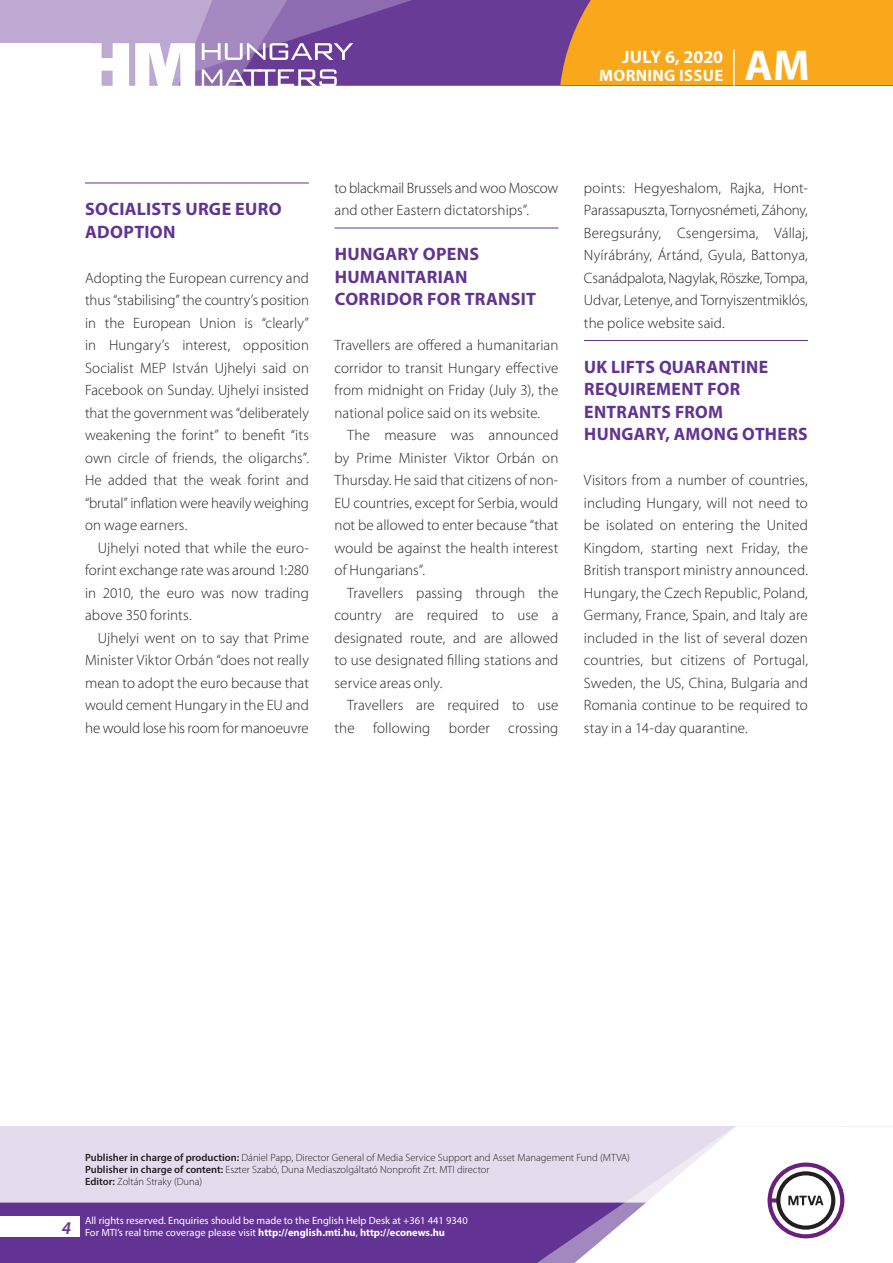
<style>
.page{position:relative;width:893px;height:1263px;background:#fff}
.page>*{position:absolute;margin:0;border:0;box-sizing:border-box;transform-origin:0 0}
.t1{font:700 43.35px "Myriad Pro";color:#fff}
._01_cimsor{font:700 18px/22.5px "Myriad Pro";letter-spacing:.02em;color:#623393}
.t2{font:700 18px "Myriad Pro";color:#fff}
.t3{font:700 16.5px "Myriad Pro";letter-spacing:.02em;color:#fff}
._03_kenyer_szöveg-2{font:300 15px/22.5px "Myriad Pro";letter-spacing:.005em;color:#231f20;text-align:justify}
._03_kenyer_szöveg-1{font:300 15px/22.5px "Myriad Pro";letter-spacing:.005em;color:#231f20;text-align:justify}
.t4{font:300 10.5px "Myriad Pro";color:#231f20}
.t5{font:10.5px/12px "Myriad Pro";color:#fff}
.s1{font-weight:600}
.s2{font-weight:700}
</style>
<div class="page">
<div style="left:0;top:1126px;width:893px;height:137px;background:#e4dcec"></div>
<div style="left:0;top:1202px;width:506px;height:61px;background:#623393"></div>
<svg style="left:506px;top:1202px;width:69px;height:61px;background:#6b3e99"></svg>
<svg style="left:575px;top:1126px;width:318px;height:137px"></svg>
<div style="left:0;top:1216px;width:79px;height:20px;background:#fff"></div>
<div style="left:0;top:0;width:893px;height:85px;background:#683b97"></div>
<div style="left:560px;top:0;width:333px;height:85px;background:#f9a71b"></div>
<hr style="left:733px;top:49px;width:2px;height:37px;background:#fff">
<svg style="left:0;top:0;width:479px;height:86px"></svg>
<hr style="left:85px;top:183px;width:224px;height:1px;background:#623393">
<hr style="left:334px;top:228px;width:224px;height:1px;background:#623393">
<hr style="left:584px;top:340px;width:224px;height:1px;background:#623393">
<p class="t2" style="left:622px;top:45px;width:103px">July 6, 2020</p>
<p class="t3" style="left:599px;top:65px;width:125px">MORNING ISSUE</p>
<h1 class="t1" style="left:745px;top:37px;width:67px">AM</h1>
<p class="_01_cimsor" style="left:85px;top:197px;width:198px">SOCIALISTS URGE EURO<br>ADOPTION</p>
<p class="_03_kenyer_szöveg-1" style="left:85px;top:266px;width:225px">Adopting the European currency and thus “stabilising” the country’s position in the European Union is “clearly” in Hungary’s interest, opposition Socialist MEP István Ujhelyi said on Facebook on Sunday. Ujhelyi insisted that the government was “deliberately weakening the forint” to benefit “its own circle of friends, the oligarchs”.<br>He added that the weak forint and “brutal” inflation were heavily weighing on wage earners.</p>
<p class="_03_kenyer_szöveg-2" style="left:85px;top:536px;width:225px;text-indent:13px">Ujhelyi noted that while the euro&shy;forint exchange rate was around 1:280 in 2010, the euro was now trading above 350 forints.</p>
<p class="_03_kenyer_szöveg-2" style="left:85px;top:626px;width:225px;text-indent:13px">Ujhelyi went on to say that Prime Minister Viktor Orbán “does not really mean to adopt the euro because that would cement Hungary in the EU and he would lose his room for manoeuvre</p>
<p class="_03_kenyer_szöveg-2" style="left:334px;top:176px;width:225px">to blackmail Brussels and woo Moscow and other Eastern dictatorships”.</p>
<p class="_01_cimsor" style="left:335px;top:242px;width:203px">HUNGARY OPENS<br>HUMANITARIAN<br>CORRIDOR FOR TRANSIT</p>
<p class="_03_kenyer_szöveg-1" style="left:334px;top:334px;width:225px">Travellers are offered a humanitarian corridor to transit Hungary effective from midnight on Friday (July 3), the national police said on its website.</p>
<p class="_03_kenyer_szöveg-2" style="left:334px;top:424px;width:225px;text-indent:13px">The measure was announced by Prime Minister Viktor Orbán on Thursday. He said that citizens of non-EU countries, except for Serbia, would not be allowed to enter because “that would be against the health interest of Hungarians”.</p>
<p class="_03_kenyer_szöveg-2" style="left:334px;top:581px;width:225px;text-indent:13px">Travellers passing through the country are required to use a designated route, and are allowed to use designated filling stations and service areas only.</p>
<p class="_03_kenyer_szöveg-2" style="left:334px;top:694px;width:225px;text-align:right">Travellers are required to use the following border crossing</p>
<p class="_03_kenyer_szöveg-2" style="left:584px;top:176px;width:225px">points: Hegyeshalom, Rajka, Hont-Parassapuszta, Tornyosnémeti, Záhony, Beregsurány, Csengersima, Vállaj, Nyírábrány, Ártánd, Gyula, Battonya, Csanádpalota, Nagylak, Röszke, Tompa, Udvar, Letenye, and Tornyiszentmiklós, the police website said.</p>
<p class="_01_cimsor" style="left:584px;top:355px;width:225px">UK LIFTS QUARANTINE<br>REQUIREMENT FOR<br>ENTRANTS FROM<br>HUNGARY, AMONG OTHERS</p>
<p class="_03_kenyer_szöveg-1" style="left:584px;top:469px;width:225px">Visitors from a number of countries, including Hungary, will not need to be isolated on entering the United Kingdom, starting next Friday, the British transport ministry announced.<br>Hungary, the Czech Republic, Poland, Germany, France, Spain, and Italy are included in the list of several dozen countries, but citizens of Portugal, Sweden, the US, China, Bulgaria and Romania continue to be required to stay in a 14-day quarantine.</p>
<p class="t4" style="left:85px;top:1151px;width:546px"><span class="s1">Publisher in charge of production:</span> Dániel Papp, Director General of Media Service Support and Asset Management Fund (MTVA)</p>
<p class="t4" style="left:85px;top:1163px;width:406px"><span class="s1">Publisher in charge of content:</span> Eszter Szabó, Duna Mediaszolgáltató Nonprofit Zrt. MTI director</p>
<p class="t4" style="left:85px;top:1175px;width:119px"><span class="s1">Editor:</span> Zoltán Straky (Duna)</p>
<p class="t5" style="left:62px;top:1214px;width:407px;text-indent:23px">All rights reserved. Enquiries should be made to the English Help Desk at +361 441 9340<br><sup>4</sup> For MTI’s real time coverage please visit <span class="s2">http://english.mti.hu</span>, <span class="s2">http://econews.hu</span></p>
</div>
